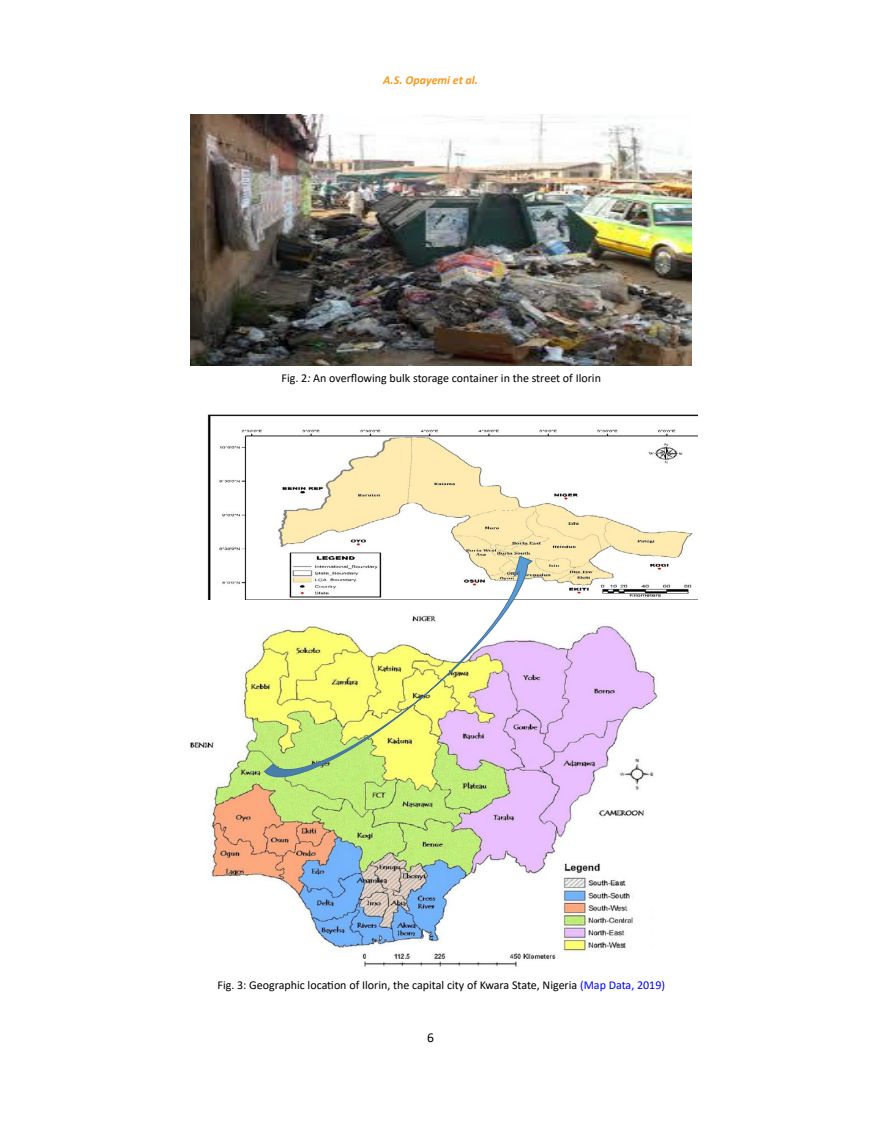
<style>
.page{position:relative;width:872px;height:1127px;background:#fff}
.page>*{position:absolute;margin:0;border:0;box-sizing:border-box;transform-origin:0 0}
.t1{font:13.5px "Calibri";color:#000}
.t2{font:12px "Calibri";color:#000}
.t3{font:italic 700 12px "Calibri";color:#f8991d}
.t4{font:10.05px "Calibri";color:#000}
.s1{font-style:italic}
.s2{color:#00f}
</style>
<div class="page">
<img style="left:190px;top:115px;width:501px;height:251px">
<img style="left:207px;top:414px;width:490px;height:185px">
<img style="left:190px;top:624px;width:468px;height:343px">
<svg style="left:263px;top:555px;width:271px;height:235px"></svg>
<p class="t3" style="left:383px;top:72px;width:96px">A.S. Opayemi et al.</p>
<p class="t2" style="left:281px;top:370px;width:321px">Fig. 2<span class="s1">:</span> An overflowing bulk storage container in the street of Ilorin</p>
<p class="t2" style="left:217px;top:976px;width:449px">Fig. 3: Geographic location of Ilorin, the capital city of Kwara State, Nigeria <span class="s2">(Map Data, 2019)</span></p>
<p class="t4" style="left:235px;top:979px;width:378px">Fig. 3: Geographic location of Ilorin, the capital city of Kwara State, Nigeria <span class="s2">(Map Data, 2019)</span></p>
<p class="t1" style="left:427px;top:1028px;width:8px">6</p>
</div>
